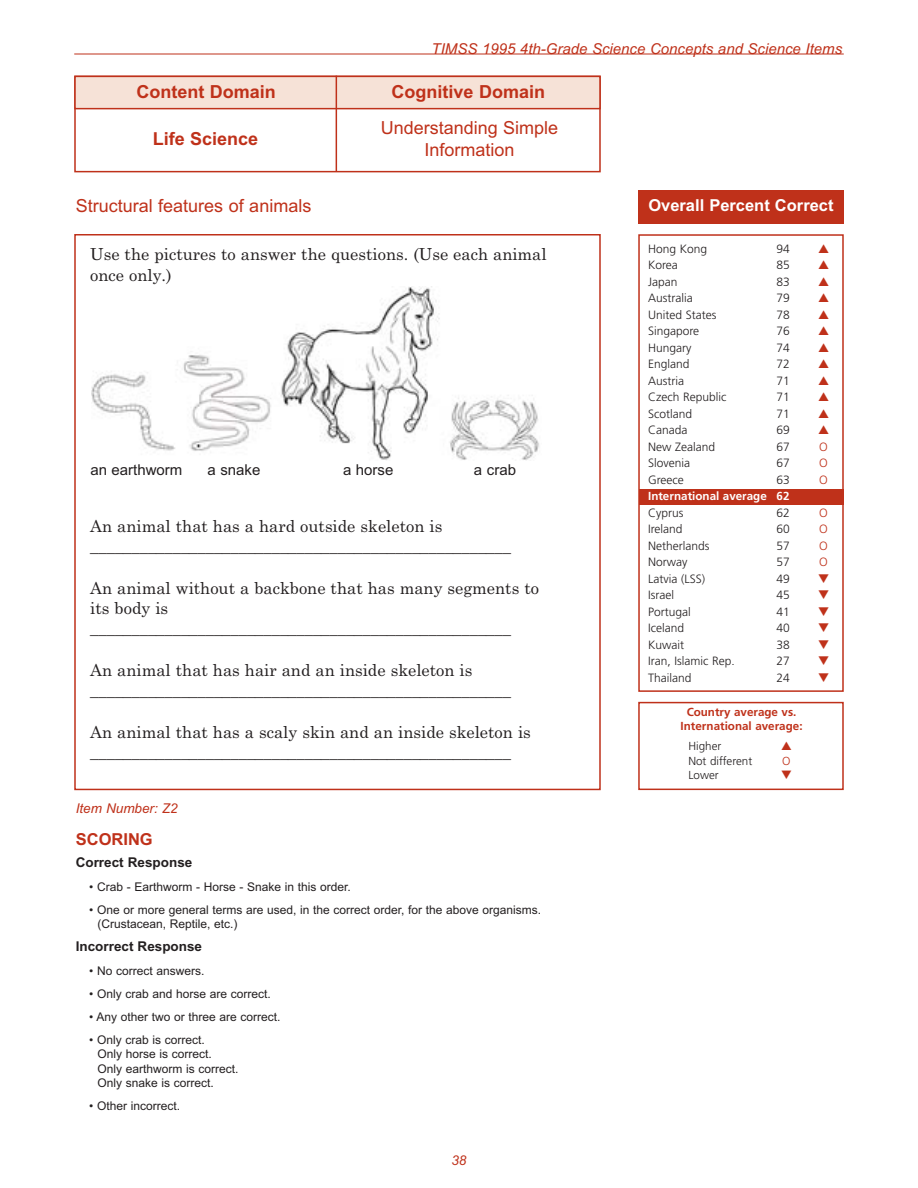
<style>
.page{position:relative;width:918px;height:1188px;background:#fff}
.page>*{position:absolute;margin:0;border:0;box-sizing:border-box;transform-origin:0 0}
.t1{font:18px/21.6px "Arial";color:#bf311a;text-align:center}
.t2{font:700 18px "Arial";color:#bf311a}
.t3{font:16.5px/20.2px "Century Schoolbook";color:#231f20}
.t4{font:700 16.5px "Arial";color:#fff}
.t5{font:700 16.5px "Arial";color:#bf311a}
.t6{font:italic 15px "Arial";color:#bf311a}
.t7{font:15px "Arial";color:#231f20}
.t8{font:700 13.5px "Arial";color:#231f20}
.t9{font:italic 13.5px "Arial";color:#bf311a}
.t10{font:12px/14.4px "Arial";color:#231f20}
.t11{font:300 12px "Frutiger";color:#231f20}
.t12{font:300 12px "Frutiger";color:#bf311a}
.t13{font:700 11.7px/14.4px "Frutiger";color:#bf311a;text-align:center}
.t14{font:300 11.7px/14.4px "Frutiger";color:#231f20}
.t15{font:700 11.7px "Frutiger";color:#fff}
.t16{font:300 11.7px "Frutiger";color:#bf311a}
</style>
<div class="page">
<div style="left:638px;top:234px;width:206px;height:458px;border:2px solid #bf311a"></div>
<hr style="left:74px;top:54px;width:770px;height:1px;background:#bf311a">
<div style="left:74px;top:234px;width:527px;height:556px;border:2px solid #bf311a"></div>
<div style="left:639px;top:489px;width:205px;height:16px;background:#bf311a"></div>
<div style="left:638px;top:702px;width:206px;height:88px;border:2px solid #bf311a"></div>
<div style="left:638px;top:190px;width:206px;height:34px;background:#bf311a"></div>
<div style="left:74px;top:76px;width:527px;height:96px;border:2px solid #bf311a"></div>
<div style="left:75px;top:76px;width:525px;height:33px;background:#f6e2d7"></div>
<div style="left:74px;top:76px;width:527px;height:33px;border:2px solid #bf311a"></div>
<hr style="left:336px;top:76px;width:1px;height:96px;background:#bf311a">
<img style="left:92px;top:287px;width:447px;height:173px">
<p class="t6" style="left:432px;top:43px;width:412px">TIMSS 1995 4th-Grade Science Concepts and Science Items</p>
<p class="t2" style="left:136px;top:85px;width:141px">Content Domain</p>
<p class="t2" style="left:392px;top:85px;width:155px">Cognitive Domain</p>
<p class="t2" style="left:153px;top:132px;width:107px">Life Science</p>
<p class="t1" style="left:381px;top:119px;width:179px">Understanding Simple<br>Information</p>
<p class="t1" style="left:76px;top:197px;width:237px">Structural features of animals</p>
<p class="t3" style="left:90px;top:246px;width:458px">Use the pictures to answer the questions. (Use each animal once only.)</p>
<p class="t7" style="left:90px;top:465px;width:94px">an earthworm</p>
<p class="t7" style="left:208px;top:465px;width:54px">a snake</p>
<p class="t7" style="left:343px;top:465px;width:52px">a horse</p>
<p class="t7" style="left:474px;top:465px;width:44px">a crab</p>
<p class="t3" style="left:90px;top:517px;width:422px">An animal that has a hard outside skeleton is ___________________________________________________</p>
<p class="t3" style="left:90px;top:579px;width:450px">An animal without a backbone that has many segments to its body is ___________________________________________________</p>
<p class="t3" style="left:90px;top:661px;width:422px">An animal that has hair and an inside skeleton is ___________________________________________________</p>
<p class="t3" style="left:90px;top:724px;width:442px">An animal that has a scaly skin and an inside skeleton is ___________________________________________________</p>
<p class="t9" style="left:76px;top:804px;width:104px">Item Number: Z2</p>
<p class="t5" style="left:76px;top:833px;width:79px">SCORING</p>
<p class="t8" style="left:76px;top:857px;width:118px">Correct Response</p>
<p class="t10" style="left:89px;top:880px;width:263px">• Crab - Earthworm - Horse - Snake in this order.</p>
<p class="t10" style="left:97px;top:904px;width:445px;text-indent:-8px">• One or more general terms are used, in the correct order, for the above organisms. (Crustacean, Reptile, etc.)</p>
<p class="t8" style="left:76px;top:942px;width:128px">Incorrect Response</p>
<p class="t10" style="left:89px;top:965px;width:117px">• No correct answers.</p>
<p class="t10" style="left:89px;top:988px;width:183px">• Only crab and horse are correct.</p>
<p class="t10" style="left:89px;top:1011px;width:193px">• Any other two or three are correct.</p>
<p class="t10" style="left:97px;top:1034px;width:143px;text-indent:-8px">• Only crab is correct.<br>Only horse is correct.<br>Only earthworm is correct.<br>Only snake is correct.</p>
<p class="t10" style="left:89px;top:1100px;width:92px">• Other incorrect.</p>
<p class="t9" style="left:451px;top:1156px;width:17px">38</p>
<p class="t4" style="left:648px;top:199px;width:187px">Overall Percent Correct</p>
<p class="t11" style="left:648px;top:244px;width:61px">Hong Kong</p>
<p class="t11" style="left:776px;top:244px;width:15px">94</p>
<p class="t11" style="left:648px;top:260px;width:31px">Korea</p>
<p class="t11" style="left:776px;top:260px;width:15px">85</p>
<p class="t11" style="left:648px;top:277px;width:31px">Japan</p>
<p class="t11" style="left:776px;top:277px;width:15px">83</p>
<p class="t11" style="left:648px;top:293px;width:46px">Australia</p>
<p class="t11" style="left:776px;top:293px;width:15px">79</p>
<p class="t11" style="left:648px;top:310px;width:70px">United States</p>
<p class="t11" style="left:776px;top:310px;width:15px">78</p>
<p class="t11" style="left:648px;top:326px;width:53px">Singapore</p>
<p class="t11" style="left:776px;top:326px;width:15px">76</p>
<p class="t11" style="left:648px;top:343px;width:45px">Hungary</p>
<p class="t11" style="left:776px;top:343px;width:15px">74</p>
<p class="t11" style="left:648px;top:359px;width:43px">England</p>
<p class="t11" style="left:776px;top:359px;width:15px">72</p>
<p class="t11" style="left:648px;top:376px;width:37px">Austria</p>
<p class="t11" style="left:776px;top:376px;width:15px">71</p>
<p class="t11" style="left:648px;top:392px;width:80px">Czech Republic</p>
<p class="t11" style="left:776px;top:392px;width:15px">71</p>
<p class="t11" style="left:648px;top:409px;width:45px">Scotland</p>
<p class="t11" style="left:776px;top:409px;width:15px">71</p>
<p class="t11" style="left:648px;top:425px;width:41px">Canada</p>
<p class="t11" style="left:776px;top:425px;width:15px">69</p>
<p class="t11" style="left:648px;top:442px;width:69px">New Zealand</p>
<p class="t11" style="left:776px;top:442px;width:15px">67</p>
<p class="t12" style="left:819px;top:442px;width:10px">O</p>
<p class="t11" style="left:648px;top:458px;width:43px">Slovenia</p>
<p class="t11" style="left:776px;top:458px;width:15px">67</p>
<p class="t12" style="left:819px;top:458px;width:10px">O</p>
<p class="t11" style="left:648px;top:475px;width:37px">Greece</p>
<p class="t11" style="left:776px;top:475px;width:15px">63</p>
<p class="t12" style="left:819px;top:475px;width:10px">O</p>
<p class="t15" style="left:648px;top:492px;width:143px">International average 62</p>
<p class="t11" style="left:648px;top:508px;width:37px">Cyprus</p>
<p class="t11" style="left:776px;top:508px;width:15px">62</p>
<p class="t12" style="left:819px;top:508px;width:10px">O</p>
<p class="t11" style="left:648px;top:524px;width:36px">Ireland</p>
<p class="t11" style="left:776px;top:524px;width:15px">60</p>
<p class="t12" style="left:819px;top:524px;width:10px">O</p>
<p class="t11" style="left:648px;top:541px;width:63px">Netherlands</p>
<p class="t11" style="left:776px;top:541px;width:15px">57</p>
<p class="t12" style="left:819px;top:541px;width:10px">O</p>
<p class="t11" style="left:648px;top:557px;width:41px">Norway</p>
<p class="t11" style="left:776px;top:557px;width:15px">57</p>
<p class="t12" style="left:819px;top:557px;width:10px">O</p>
<p class="t11" style="left:648px;top:574px;width:58px">Latvia (LSS)</p>
<p class="t11" style="left:776px;top:574px;width:15px">49</p>
<p class="t11" style="left:648px;top:590px;width:27px">Israel</p>
<p class="t11" style="left:776px;top:590px;width:15px">45</p>
<p class="t11" style="left:648px;top:607px;width:44px">Portugal</p>
<p class="t11" style="left:776px;top:607px;width:15px">41</p>
<p class="t11" style="left:648px;top:623px;width:37px">Iceland</p>
<p class="t11" style="left:776px;top:623px;width:15px">40</p>
<p class="t11" style="left:648px;top:640px;width:37px">Kuwait</p>
<p class="t11" style="left:776px;top:640px;width:15px">38</p>
<p class="t11" style="left:648px;top:656px;width:88px">Iran, Islamic Rep.</p>
<p class="t11" style="left:776px;top:656px;width:15px">27</p>
<p class="t11" style="left:648px;top:673px;width:45px">Thailand</p>
<p class="t11" style="left:776px;top:673px;width:15px">24</p>
<p class="t13" style="left:681px;top:706px;width:123px">Country average vs.<br>International average:</p>
<p class="t14" style="left:688px;top:740px;width:65px">Higher<br>Not different</p>
<p class="t16" style="left:782px;top:756px;width:10px">O</p>
<p class="t14" style="left:688px;top:769px;width:32px">Lower</p>
</div>
